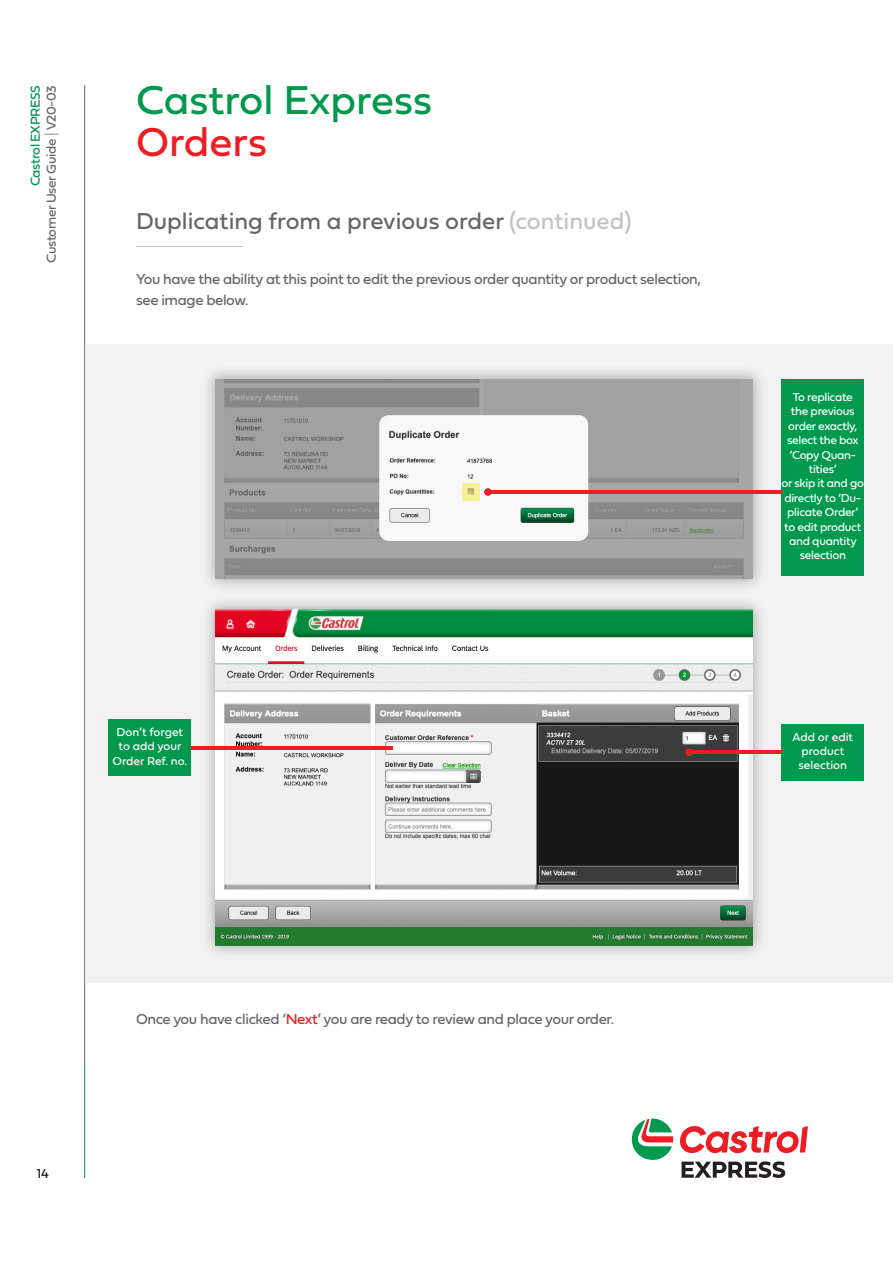
<style>
.page{position:relative;width:893px;height:1263px;background:#fff}
.page>*{position:absolute;margin:0;border:0;box-sizing:border-box;transform-origin:0 0}
.t1{font:42px/42px "Fieldwork Geo Regular";color:#00994e}
.t2{font:24px "Fieldwork Geo Regular";color:#666}
.t3{font:15px/21px "Fieldwork Geo Regular";letter-spacing:-.025em;color:#666}
.t4{font:13.5px/16.2px "Fieldwork Geo Regular";letter-spacing:-.025em;color:#666;text-align:right}
.t5{font:13.5px "Fieldwork Geo Regular";color:#231f20}
.t6{font:12px/14.4px "Fieldwork Geo Regular";letter-spacing:-.025em;color:#fff;text-align:center}
.t7{font:12px/14.4px "Fieldwork Geo Regular";color:#fff;text-align:center}
.s1{color:#00994e}
.s2{color:#a5a3a3}
.s3{color:#ee1d23}
.s4{color:#c3c1c1}
</style>
<div class="page">
<hr style="left:84px;top:85px;width:1px;height:978px;background:#666">
<hr style="left:84px;top:1063px;width:1px;height:115px;background:#00994e">
<svg style="left:680px;top:1126px;width:128px;height:27px"></svg>
<svg style="left:632px;top:1118px;width:41px;height:42px"></svg>
<svg style="left:682px;top:1161px;width:103px;height:17px"></svg>
<div style="left:85px;top:344px;width:808px;height:639px;background:#f2f2f3"></div>
<hr style="left:136px;top:246px;width:106px;height:1px;background:#c3c1c1">
<div style="left:201px;top:595px;width:567px;height:365px;background:#231f20;opacity:.35"></div>
<img style="left:215px;top:610px;width:538px;height:335px">
<div style="left:201px;top:364px;width:567px;height:230px;background:#231f20;opacity:.35"></div>
<img style="left:215px;top:379px;width:538px;height:200px">
<div style="left:108px;top:719px;width:83px;height:57px;background:#00994e"></div>
<div style="left:781px;top:724px;width:83px;height:57px;background:#00994e"></div>
<div style="left:781px;top:379px;width:83px;height:197px;background:#00994e"></div>
<hr style="left:191px;top:746px;width:202px;height:3px;background:#ee1d23">
<hr style="left:689px;top:751px;width:92px;height:3px;background:#ee1d23">
<hr style="left:488px;top:490px;width:293px;height:4px;background:#ee1d23">
<div style="left:685px;top:748px;width:8px;height:8px;background:#ee1d23;border-radius:50%"></div>
<div style="left:484px;top:488px;width:8px;height:8px;background:#ee1d23;border-radius:50%"></div>
<svg style="left:462px;top:483px;width:18px;height:17px"></svg>
<p class="t4" style="left:27px;top:263px;width:179px;rotate:-90deg"><span class="s1">Castrol EXPRESS<br></span>Customer User Guide <span class="s2">|</span> V20-03</p>
<p class="t1" style="left:136px;top:77px;width:298px">Castrol Express<br><span class="s3">Orders</span></p>
<p class="t2" style="left:136px;top:202px;width:497px">Duplicating from a previous order <span class="s4">(continued)</span></p>
<p class="t3" style="left:136px;top:268px;width:567px">You have the ability at this point to edit the previous order quantity or product selection, see image below.</p>
<p class="t6" style="left:781px;top:389px;width:84px">To replicate<br>the previous order exactly, select the box ‘Copy Quan&shy;tities’<br>or skip it and go directly to ‘Du&shy;plicate Order’ to edit product and quantity selection</p>
<p class="t7" style="left:117px;top:724px;width:68px">Don’t forget</p>
<p class="t7" style="left:113px;top:739px;width:76px">to add your<br>Order Ref. no.</p>
<p class="t7" style="left:792px;top:729px;width:62px">Add or edit product selection</p>
<p class="t5" style="left:37px;top:1163px;width:14px">14</p>
<p class="t3" style="left:136px;top:1007px;width:479px">Once you have clicked ‘<span class="s3">Next</span>’ you are ready to review and place your order.</p>
</div>
